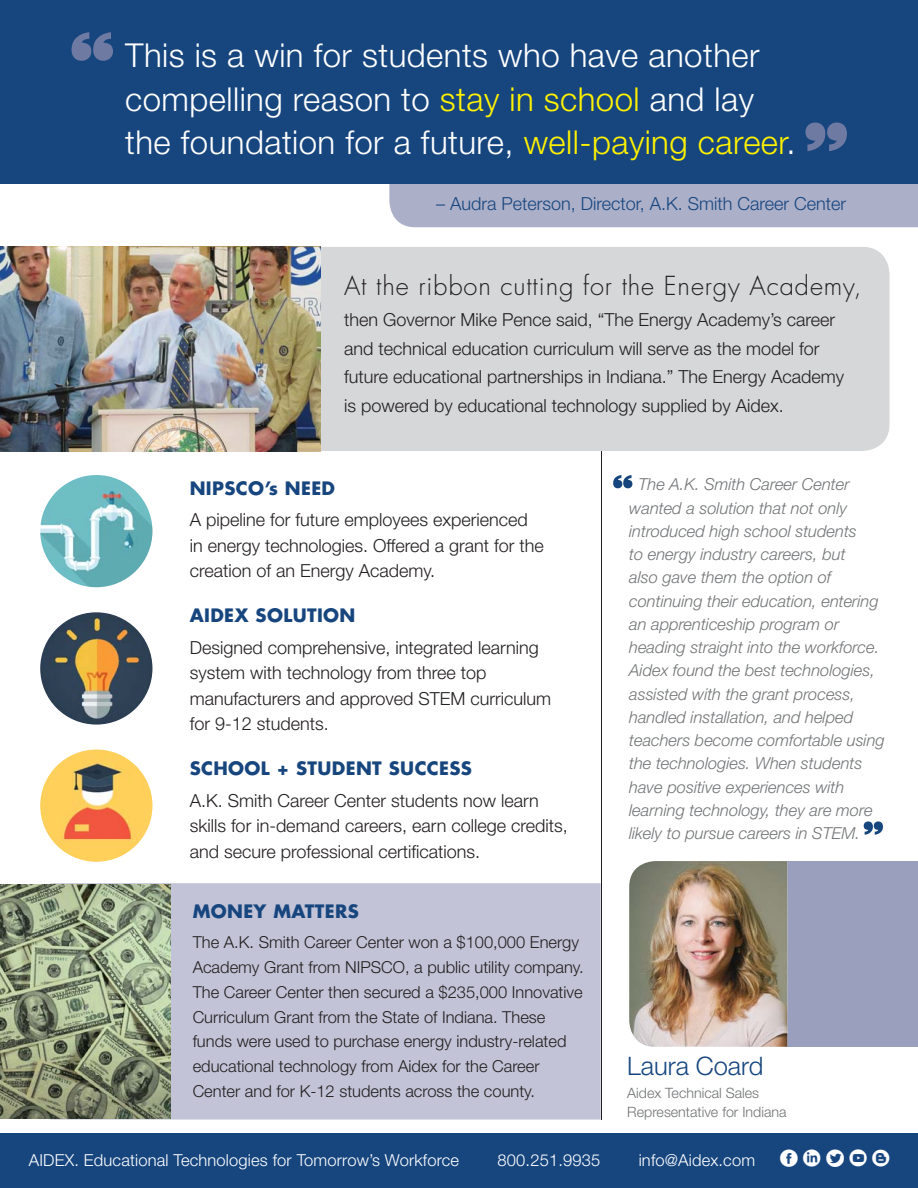
<style>
.page{position:relative;width:918px;height:1188px;background:#fff}
.page>*{position:absolute;margin:0;border:0;box-sizing:border-box;transform-origin:0 0}
.t1{font:300 33px/43.5px "Helvetica Neue";letter-spacing:.015em;color:#fff}
.t2{font:31.5px "Social Circles";letter-spacing:.02em;color:#fff}
.t3{font:300 25.5px "Futura";letter-spacing:.035em;color:#231f20}
.t4{font:300 25.5px "Helvetica Neue";color:#17467f}
.t5{font:300 18px/25.5px "Helvetica Neue";color:#231f20}
.t6{font:700 18px "Futura";letter-spacing:.02em;color:#17467f}
.t7{font:300 18px "Helvetica Neue";color:#17467f}
.t8{font:italic 300 16.5px/23.2px "Helvetica Neue";color:#717375}
.t9{font:300 16.5px/24.8px "Helvetica Neue";color:#231f20}
.t10{font:300 16.5px "Helvetica Neue";letter-spacing:.01em;color:#fff}
.t11{font:300 14.25px/19.5px "Helvetica Neue";color:#717375}
.s1{color:#fff200}
</style>
<div class="page">
<div style="left:28px;top:883px;width:573px;height:237px;background:#c2c3d7"></div>
<div style="left:389px;top:184px;width:529px;height:43px;background:#acafc8"></div>
<div style="left:0;top:0;width:918px;height:184px;background:#17467f"></div>
<div style="left:0;top:1133px;width:918px;height:55px;background:#17467f"></div>
<svg style="left:72px;top:32px;width:41px;height:29px"></svg>
<svg style="left:805px;top:123px;width:42px;height:28px"></svg>
<div style="left:321px;top:247px;width:569px;height:204px;background:#d5d7d8"></div>
<img style="left:0;top:247px;width:321px;height:204px">
<div style="left:740px;top:861px;width:178px;height:186px;background:#9a9fbe"></div>
<hr style="left:601px;top:451px;width:1px;height:669px;background:#231f20">
<svg style="left:613px;top:475px;width:19px;height:13px"></svg>
<svg style="left:864px;top:821px;width:19px;height:14px"></svg>
<img style="left:629px;top:861px;width:158px;height:186px">
<svg style="left:40px;top:475px;width:113px;height:113px"></svg>
<svg style="left:40px;top:612px;width:113px;height:113px"></svg>
<svg style="left:40px;top:749px;width:113px;height:113px"></svg>
<img style="left:0;top:884px;width:170px;height:234px">
<h1 class="t1" style="left:125px;top:32px;width:672px">This is a win for students who have another compelling reason to <span class="s1">stay in school</span> and lay the foundation for a future, <span class="s1">well-paying career</span>.</h1>
<p class="t7" style="left:436px;top:189px;width:412px">– Audra Peterson, Director, A.K. Smith Career Center</p>
<h3 class="t3" style="left:344px;top:270px;width:519px">At the ribbon cutting for the Energy Academy,</h3>
<p class="t5" style="left:344px;top:305px;width:502px;line-height:28.5px">then Governor Mike Pence said, “The Energy Academy’s career and technical education curriculum will serve as the model for future educational partnerships in Indiana.” The Energy Academy is powered by educational technology supplied by Aidex.</p>
<p class="t6" style="left:190px;top:475px;width:147px">NIPSCO’s NEED</p>
<p class="t5" style="left:190px;top:506px;width:356px">A pipeline for future employees experienced in energy technologies. Offered a grant for the creation of an Energy Academy.</p>
<p class="t6" style="left:190px;top:603px;width:167px">AIDEX SOLUTION</p>
<p class="t5" style="left:190px;top:633px;width:363px">Designed comprehensive, integrated learning system with technology from three top manufacturers and approved STEM curriculum for 9-12 students.</p>
<p class="t6" style="left:190px;top:756px;width:284px">SCHOOL + STUDENT SUCCESS</p>
<p class="t5" style="left:190px;top:786px;width:380px">A.K. Smith Career Center students now learn skills for in-demand careers, earn college credits, and secure professional certifications.</p>
<p class="t6" style="left:193px;top:899px;width:168px">MONEY MATTERS</p>
<p class="t9" style="left:193px;top:929px;width:392px">The A.K. Smith Career Center won a $100,000 Energy Academy Grant from NIPSCO, a public utility company.<br>The Career Center then secured a $235,000 Innovative Curriculum Grant from the State of Indiana. These funds were used to purchase energy industry-related educational technology from Aidex for the Career Center and for K-12 students across the county.</p>
<p class="t8" style="left:629px;top:472px;width:257px;text-indent:9px">The A.K. Smith Career Center wanted a solution that not only introduced high school students<br>to energy industry careers, but<br>also gave them the option of continuing their education, entering an apprenticeship program or heading straight into the workforce.<br>Aidex found the best technologies, assisted with the grant process, handled installation, and helped teachers become comfortable using the technologies. When students have positive experiences with learning technology, they are more likely to pursue careers in STEM.</p>
<h3 class="t4" style="left:627px;top:1045px;width:138px">Laura Coard</h3>
<p class="t11" style="left:627px;top:1082px;width:161px">Aidex Technical Sales<br>Representative for Indiana</p>
<p class="t10" style="left:29px;top:1146px;width:432px">AIDEX. Educational Technologies for Tomorrow’s Workforce</p>
<p class="t10" style="left:498px;top:1146px;width:104px">800.251.9935</p>
<p class="t10" style="left:639px;top:1146px;width:118px">info@Aidex.com</p>
<h2 class="t2" style="left:778px;top:1140px;width:116px">fltyb</h2>
</div>
